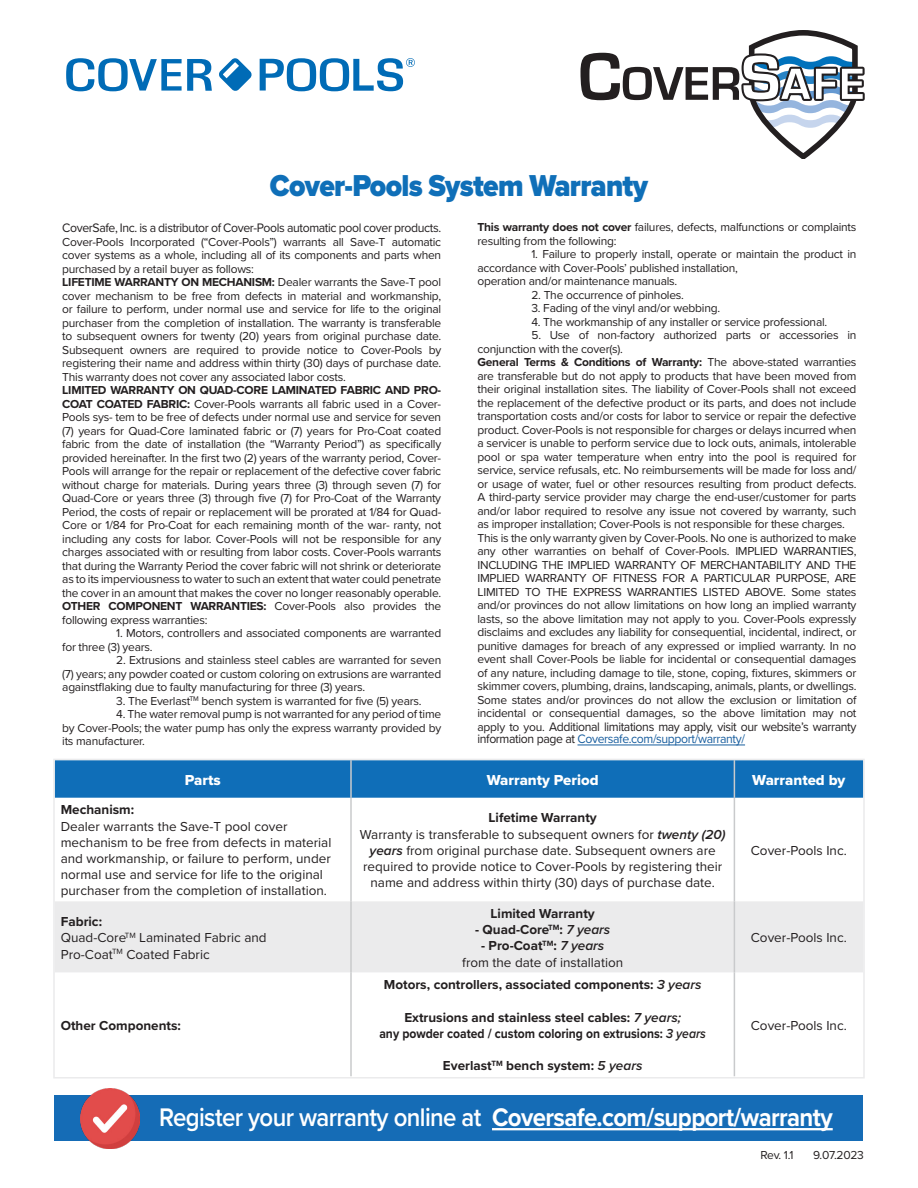
<style>
.page{position:relative;width:918px;height:1188px;background:#fff}
.page>*{position:absolute;margin:0;border:0;box-sizing:border-box;transform-origin:0 0}
.t1{font:900 31.35px "Proxima Nova";letter-spacing:-.025em;color:#0f6fb8;scale:.91 1}
.t2{font:700 26.4px "Proxima Nova";letter-spacing:-.025em;color:#fff;scale:.91 1}
.t3{font:15px "Proxima Nova Extrabld";color:#fff}
.t4{font:13.5px/16.2px "Proxima Nova";color:#231f20}
.t5{font:700 13.5px "Proxima Nova";color:#231f20}
.t6{font:700 13.5px "Proxima Nova";color:#231f20;scale:.9 1}
.t7{font:12.75px/12px "Proxima Nova";letter-spacing:-.03em;color:#231f20;scale:.96 1}
.t8{font:12px/13.5px "Proxima Nova";letter-spacing:-.02em;color:#231f20;text-align:justify}
.s1{font-weight:700}
.s2{font-size:12px}
.s3{color:#175d9e}
.s4{font-weight:600;font-style:italic}
.s5{font-weight:600}
</style>
<div class="page">
<div style="left:56px;top:762px;width:806px;height:36px;background:#0f6eb8"></div>
<div style="left:56px;top:901px;width:806px;height:72px;background:#ebebec"></div>
<hr style="left:734px;top:760px;width:1px;height:38px;background:#c9cacc">
<hr style="left:734px;top:798px;width:1px;height:103px;background:#c9cacc">
<hr style="left:734px;top:901px;width:1px;height:72px;background:#c9cacc">
<hr style="left:734px;top:973px;width:1px;height:103px;background:#c9cacc">
<hr style="left:350px;top:760px;width:2px;height:38px;background:#c9cacc">
<hr style="left:350px;top:798px;width:2px;height:103px;background:#c9cacc">
<hr style="left:350px;top:901px;width:2px;height:72px;background:#c9cacc">
<hr style="left:350px;top:973px;width:2px;height:103px;background:#c9cacc">
<div style="left:53px;top:759px;width:812px;height:319px;border:2px solid #ebebec"></div>
<hr style="left:578px;top:745px;width:167px;height:1px;background:#175d9e">
<svg style="left:219px;top:58px;width:33px;height:33px"></svg>
<svg style="left:260px;top:58px;width:155px;height:33px"></svg>
<svg style="left:66px;top:58px;width:146px;height:33px"></svg>
<div style="left:55px;top:1096px;width:808px;height:45px;background:#156cb6"></div>
<img style="left:80px;top:1089px;width:60px;height:59px">
<svg style="left:581px;top:30px;width:284px;height:129px"></svg>
<hr style="left:492px;top:1128px;width:341px;height:2px;background:#fff">
<p class="t1" style="left:270px;top:162px;width:417px">Cover-Pools System Warranty</p>
<p class="t7" style="left:62px;top:221px;width:396px">CoverSafe, Inc. is a distributor of Cover-Pools automatic pool cover products.</p>
<p class="t8" style="left:62px;top:234px;width:381px">Cover-Pools Incorporated (“Cover-Pools”) warrants all Save-T automatic cover systems as a whole, including all of its components and parts when purchased by a retail buyer as follows:</p>
<p class="t8" style="left:62px;top:275px;width:381px"><span class="s1">LIFETIME WARRANTY ON MECHANISM:</span> Dealer warrants the Save-T pool cover mechanism to be free from defects in material and workmanship, or failure to perform, under normal use and service for life to the original purchaser from the completion of installation. The warranty is transferable to subsequent owners for twenty (20) years from original purchase date.<br>Subsequent owners are required to provide notice to Cover-Pools by registering their name and address within thirty (30) days of purchase date.<br>This warranty does not cover any associated labor costs.</p>
<p class="t8" style="left:62px;top:383px;width:381px"><span class="s1">LIMITED WARRANTY ON QUAD-CORE LAMINATED FABRIC AND PRO-COAT COATED FABRIC:</span> Cover-Pools warrants all fabric used in a Cover-Pools sys- tem to be free of defects under normal use and service for seven (7) years for Quad-Core laminated fabric or (7) years for Pro-Coat coated fabric from the date of installation (the “Warranty Period”) as specifically provided hereinafter. In the first two (2) years of the warranty period, Cover-Pools will arrange for the repair or replacement of the defective cover fabric without charge for materials. During years three (3) through seven (7) for Quad-Core or years three (3) through five (7) for Pro-Coat of the Warranty Period, the costs of repair or replacement will be prorated at 1/84 for Quad-Core or 1/84 for Pro-Coat for each remaining month of the war- ranty, not including any costs for labor. Cover-Pools will not be responsible for any charges associated with or resulting from labor costs. Cover-Pools warrants that during the Warranty Period the cover fabric will not shrink or deteriorate as to its imperviousness to water to such an extent that water could penetrate the cover in an amount that makes the cover no longer reasonably operable.</p>
<p class="t8" style="left:62px;top:599px;width:380px"><span class="s1">OTHER COMPONENT WARRANTIES:</span> Cover-Pools also provides the following express warranties:</p>
<p class="t8" style="left:62px;top:626px;width:381px;text-indent:54px">1. Motors, controllers and associated components are warranted for three (3) years.</p>
<p class="t8" style="left:62px;top:653px;width:381px;text-indent:54px">2. Extrusions and stainless steel cables are warranted for seven (7) years; any powder coated or custom coloring on extrusions are warranted againstflaking due to faulty manufacturing for three (3) years.</p>
<p class="t8" style="left:116px;top:693px;width:307px">3. The Everlast<sup>TM</sup> bench system is warranted for five (5) years.</p>
<p class="t8" style="left:62px;top:707px;width:380px;text-indent:54px">4. The water removal pump is not warranted for any period of time by Cover-Pools; the water pump has only the express warranty provided by its manufacturer.</p>
<p class="t8" style="left:477px;top:220px;width:381px"><span class="s1">This warranty does not cover</span> failures, defects, malfunctions or complaints resulting from the following:</p>
<p class="t8" style="left:477px;top:247px;width:381px;text-indent:54px">1. Failure to properly install, operate or maintain the product in accordance with Cover-Pools’ published installation,</p>
<p class="t8" style="left:477px;top:274px;width:201px">operation and/or maintenance manuals.</p>
<p class="t8" style="left:531px;top:288px;width:154px">2. The occurrence of pinholes.</p>
<p class="t8" style="left:531px;top:301px;width:190px">3. Fading of the vinyl and/or webbing.</p>
<p class="t8" style="left:531px;top:315px;width:297px">4. The workmanship of any installer or service professional.</p>
<p class="t8" style="left:477px;top:328px;width:380px;text-indent:54px">5. Use of non-factory authorized parts or accessories in conjunction with the cover(s).</p>
<p class="t8" style="left:477px;top:355px;width:381px"><span class="s1">General Terms &amp; Conditions of Warranty:</span> The above-stated warranties are transferable but do not apply to products that have been moved from their original installation sites. The liability of Cover-Pools shall not exceed the replacement of the defective product or its parts, and does not include transportation costs and/or costs for labor to service or repair the defective product. Cover-Pools is not responsible for charges or delays incurred when a servicer is unable to perform service due to lock outs, animals, intolerable pool or spa water temperature when entry into the pool is required for service, service refusals, etc. No reimbursements will be made for loss and/ or usage of water, fuel or other resources resulting from product defects.<br>A third-party service provider may charge the end-user/customer for parts and/or labor required to resolve any issue not covered by warranty, such as improper installation; Cover-Pools is not responsible for these charges.</p>
<p class="t8" style="left:477px;top:531px;width:381px">This is the only warranty given by Cover-Pools. No one is authorized to make any other warranties on behalf of Cover-Pools. IMPLIED WARRANTIES, INCLUDING THE IMPLIED WARRANTY OF MERCHANTABILITY AND THE IMPLIED WARRANTY OF FITNESS FOR A PARTICULAR PURPOSE, ARE LIMITED TO THE EXPRESS WARRANTIES LISTED ABOVE. Some states and/or provinces do not allow limitations on how long an implied warranty lasts, so the above limitation may not apply to you. Cover-Pools expressly disclaims and excludes any liability for consequential, incidental, indirect, or punitive damages for breach of any expressed or implied warranty. In no event shall Cover-Pools be liable for incidental or consequential damages of any nature, including damage to tile, stone, coping, fixtures, skimmers or skimmer covers, plumbing, drains, landscaping, animals, plants, or dwellings.<br>Some states and/or provinces do not allow the exclusion or limitation of incidental or consequential damages, so the above limitation may not</p>
<p class="t7" style="left:477px;top:720px;width:396px"><span class="s2">apply to you.</span> Additional limitations may apply, visit our website’s warranty information page at <span class="s3">Coversafe.com/support/warranty/</span></p>
<p class="t3" style="left:185px;top:769px;width:37px">Parts</p>
<p class="t3" style="left:487px;top:769px;width:113px">Warranty Period</p>
<p class="t3" style="left:752px;top:769px;width:95px">Warranted by</p>
<p class="t5" style="left:61px;top:800px;width:75px">Mechanism:</p>
<p class="t4" style="left:61px;top:817px;width:272px">Dealer warrants the Save-T pool cover mechanism to be free from defects in material and workmanship, or failure to perform, under normal use and service for life to the original purchaser from the completion of installation.</p>
<p class="t5" style="left:61px;top:912px;width:43px">Fabric:</p>
<p class="t4" style="left:61px;top:929px;width:207px">Quad-Core<sup>TM</sup> Laminated Fabric and</p>
<p class="t4" style="left:61px;top:945px;width:150px">Pro-Coat<sup>TM</sup> Coated Fabric</p>
<p class="t5" style="left:61px;top:1015px;width:122px">Other Components:</p>
<p class="t5" style="left:489px;top:808px;width:110px">Lifetime Warranty</p>
<p class="t4" style="left:360px;top:825px;width:367px;text-align:center">Warranty is transferable to subsequent owners for <span class="s4">twenty (20) years</span> from original purchase date. Subsequent owners are required to provide notice to Cover-Pools by registering their name and address within thirty (30) days of purchase date.</p>
<p class="t5" style="left:491px;top:903px;width:106px">Limited Warranty</p>
<p class="t5" style="left:475px;top:920px;width:137px">- Quad-Core<sup>TM</sup>: <span class="s4">7 years</span></p>
<p class="t5" style="left:481px;top:936px;width:125px">- Pro-Coat<sup>TM</sup>: <span class="s4">7 years</span></p>
<p class="t4" style="left:462px;top:953px;width:163px">from the date of installation</p>
<p class="t5" style="left:384px;top:975px;width:319px">Motors, controllers, associated components: <span class="s4">3 years</span></p>
<p class="t5" style="left:404px;top:1007px;width:278px">Extrusions and stainless steel cables: <span class="s4">7 years;</span></p>
<p class="t6" style="left:379px;top:1023px;width:364px">any powder coated / custom coloring on extrusions: <span class="s4">3 years</span></p>
<p class="t5" style="left:443px;top:1056px;width:201px">Everlast<sup>TM</sup> bench system: <span class="s4">5 years</span></p>
<p class="t4" style="left:751px;top:842px;width:98px">Cover-Pools Inc.</p>
<p class="t4" style="left:751px;top:929px;width:98px">Cover-Pools Inc.</p>
<p class="t4" style="left:751px;top:1017px;width:98px">Cover-Pools Inc.</p>
<p class="t2" style="left:159px;top:1097px;width:742px"><span class="s5">Register your warranty online at</span> Coversafe.com/support/warranty</p>
<p class="t8" style="left:761px;top:1148px;width:34px">Rev. 1.1</p>
<p class="t8" style="left:813px;top:1148px;width:52px">9.07.2023</p>
</div>
